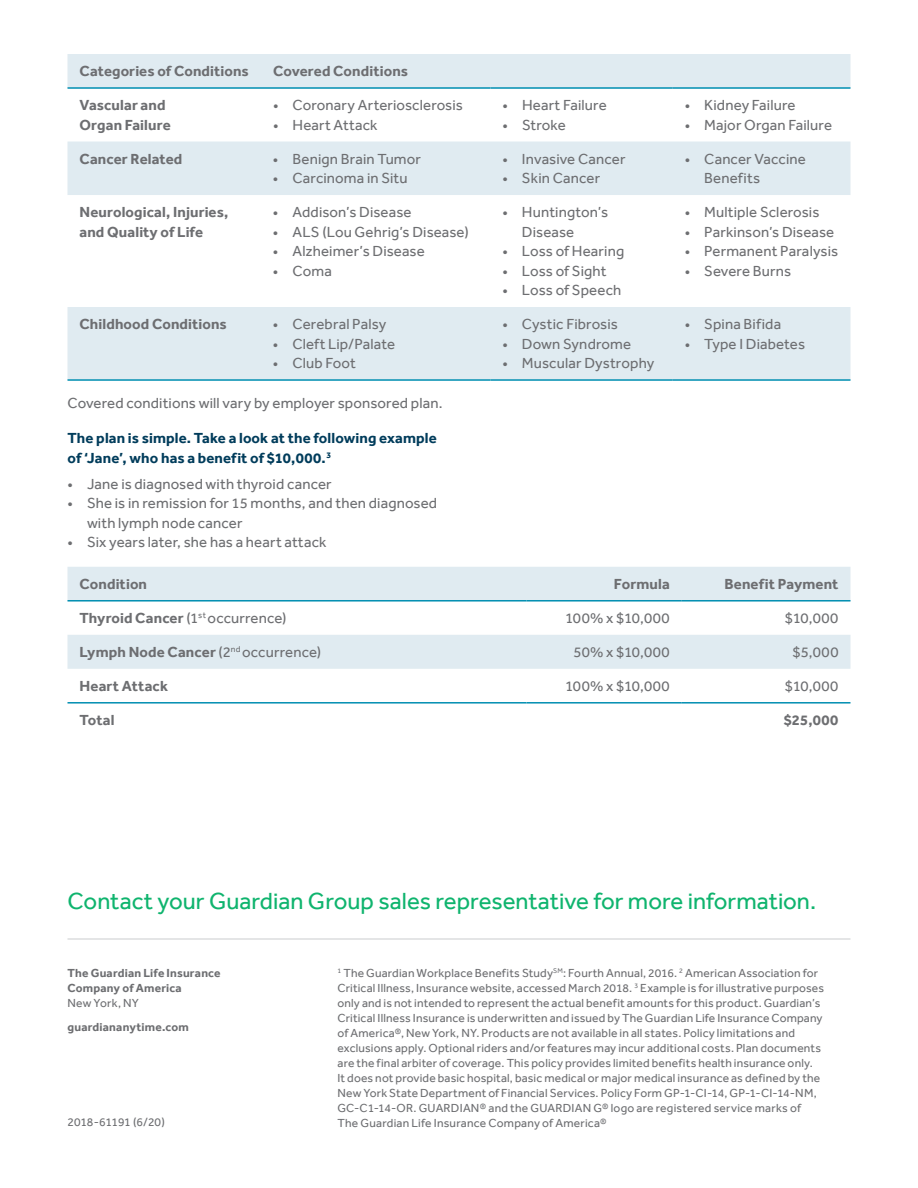
<style>
.page{position:relative;width:918px;height:1188px;background:#fff}
.page>*{position:absolute;margin:0;border:0;box-sizing:border-box;transform-origin:0 0}
.t1{font:24px "Effra";color:#0fb46e}
.t2{font:15px/19.5px "Effra";letter-spacing:.01em;color:#6d6e71}
.t3{font:700 15px/19.5px "Effra";letter-spacing:.01em;color:#6d6e71}
.t4{font:700 15px/19.5px "Effra";letter-spacing:.01em;color:#003c5b}
.t5{font:12px/15px "Effra";letter-spacing:.015em;color:#6d6e71}
.t6{font:700 12px/15px "Effra";letter-spacing:.015em;color:#6d6e71}
.t7{font:12px "Effra";letter-spacing:-.01em;color:#6d6e71}
.s1{font-weight:400}
</style>
<div class="page">
<svg style="left:68px;top:54px;width:782px;height:325px"></svg>
<hr style="left:68px;top:87px;width:193px;height:2px;background:#008eb1">
<hr style="left:68px;top:379px;width:193px;height:2px;background:#008eb1">
<hr style="left:261px;top:379px;width:229px;height:2px;background:#008eb1">
<hr style="left:490px;top:379px;width:183px;height:2px;background:#008eb1">
<hr style="left:673px;top:379px;width:177px;height:2px;background:#008eb1">
<hr style="left:261px;top:87px;width:229px;height:2px;background:#008eb1">
<hr style="left:490px;top:87px;width:183px;height:2px;background:#008eb1">
<hr style="left:673px;top:87px;width:177px;height:2px;background:#008eb1">
<svg style="left:68px;top:567px;width:782px;height:102px;fill:#e0ebf1"></svg>
<hr style="left:68px;top:600px;width:458px;height:2px;background:#008eb1">
<hr style="left:526px;top:600px;width:156px;height:2px;background:#008eb1">
<hr style="left:682px;top:600px;width:168px;height:2px;background:#008eb1">
<hr style="left:68px;top:702px;width:458px;height:2px;background:#008eb1">
<hr style="left:526px;top:702px;width:156px;height:2px;background:#008eb1">
<hr style="left:682px;top:702px;width:168px;height:2px;background:#008eb1">
<hr style="left:68px;top:938px;width:782px;height:2px;background:#dcddde">
<p class="t3" style="left:80px;top:61px;width:171px">Categories of Conditions</p>
<p class="t3" style="left:273px;top:61px;width:137px">Covered Conditions</p>
<p class="t3" style="left:80px;top:95px;width:93px">Vascular and<br>Organ Failure</p>
<p class="t2" style="left:273px;top:95px;width:191px">• Coronary Arteriosclerosis</p>
<p class="t2" style="left:273px;top:115px;width:106px">• Heart Attack</p>
<p class="t3" style="left:79px;top:149px;width:104px">Cancer Related</p>
<p class="t2" style="left:273px;top:149px;width:150px">• Benign Brain Tumor</p>
<p class="t2" style="left:273px;top:168px;width:136px">• Carcinoma in Situ</p>
<p class="t3" style="left:79px;top:202px;width:150px">Neurological, Injuries, and Quality of Life</p>
<p class="t2" style="left:273px;top:202px;width:140px">• Addison’s Disease</p>
<p class="t2" style="left:273px;top:222px;width:197px">• ALS (Lou Gehrig’s Disease)</p>
<p class="t2" style="left:273px;top:241px;width:153px">• Alzheimer’s Disease</p>
<p class="t2" style="left:273px;top:261px;width:60px">• Coma</p>
<p class="t3" style="left:79px;top:314px;width:149px">Childhood Conditions</p>
<p class="t2" style="left:273px;top:314px;width:115px">• Cerebral Palsy</p>
<p class="t2" style="left:273px;top:334px;width:124px">• Cleft Lip/Palate</p>
<p class="t2" style="left:273px;top:353px;width:84px">• Club Foot</p>
<p class="t2" style="left:502px;top:95px;width:106px">• Heart Failure</p>
<p class="t2" style="left:502px;top:115px;width:65px">• Stroke</p>
<p class="t2" style="left:502px;top:149px;width:125px">• Invasive Cancer</p>
<p class="t2" style="left:502px;top:168px;width:99px">• Skin Cancer</p>
<p class="t2" style="left:522px;top:202px;width:88px;text-indent:-20px">• Huntington’s<br>Disease</p>
<p class="t2" style="left:502px;top:241px;width:123px">• Loss of Hearing</p>
<p class="t2" style="left:502px;top:261px;width:106px">• Loss of Sight</p>
<p class="t2" style="left:502px;top:280px;width:120px">• Loss of Speech</p>
<p class="t2" style="left:502px;top:314px;width:117px">• Cystic Fibrosis</p>
<p class="t2" style="left:502px;top:334px;width:130px">• Down Syndrome</p>
<p class="t2" style="left:502px;top:353px;width:153px">• Muscular Dystrophy</p>
<p class="t2" style="left:685px;top:95px;width:112px">• Kidney Failure</p>
<p class="t2" style="left:685px;top:115px;width:149px">• Major Organ Failure</p>
<p class="t2" style="left:704px;top:149px;width:103px;text-indent:-19px">• Cancer Vaccine<br>Benefits</p>
<p class="t2" style="left:685px;top:202px;width:136px">• Multiple Sclerosis</p>
<p class="t2" style="left:685px;top:222px;width:151px">• Parkinson’s Disease</p>
<p class="t2" style="left:685px;top:241px;width:155px">• Permanent Paralysis</p>
<p class="t2" style="left:685px;top:261px;width:108px">• Severe Burns</p>
<p class="t2" style="left:685px;top:314px;width:98px">• Spina Bifida</p>
<p class="t2" style="left:685px;top:334px;width:122px">• Type I Diabetes</p>
<p class="t2" style="left:67px;top:393px;width:377px">Covered conditions will vary by employer sponsored plan.</p>
<p class="t4" style="left:67px;top:428px;width:371px">The plan is simple. Take a look at the following example of ‘Jane’, who has a benefit of $10,000.<sup>3</sup></p>
<p class="t2" style="left:68px;top:474px;width:266px">• Jane is diagnosed with thyroid cancer</p>
<p class="t2" style="left:87px;top:493px;width:352px;text-indent:-20px">• She is in remission for 15 months, and then diagnosed with lymph node cancer</p>
<p class="t2" style="left:68px;top:532px;width:261px">• Six years later, she has a heart attack</p>
<p class="t3" style="left:80px;top:574px;width:69px">Condition</p>
<p class="t3" style="left:614px;top:574px;width:57px">Formula</p>
<p class="t3" style="left:724px;top:574px;width:116px">Benefit Payment</p>
<p class="t3" style="left:80px;top:608px;width:209px">Thyroid Cancer <span class="s1">(1</span><sup>st</sup> <span class="s1">occurrence)</span></p>
<p class="t2" style="left:565px;top:608px;width:106px">100% x $10,000</p>
<p class="t2" style="left:785px;top:608px;width:55px">$10,000</p>
<p class="t3" style="left:80px;top:642px;width:243px">Lymph Node Cancer <span class="s1">(2</span><sup>nd</sup> <span class="s1">occurrence)</span></p>
<p class="t2" style="left:573px;top:642px;width:98px">50% x $10,000</p>
<p class="t2" style="left:793px;top:642px;width:47px">$5,000</p>
<p class="t3" style="left:80px;top:676px;width:90px">Heart Attack</p>
<p class="t2" style="left:565px;top:676px;width:106px">100% x $10,000</p>
<p class="t2" style="left:785px;top:676px;width:55px">$10,000</p>
<p class="t3" style="left:80px;top:710px;width:37px">Total</p>
<p class="t3" style="left:784px;top:710px;width:56px">$25,000</p>
<h1 class="t1" style="left:68px;top:887px;width:750px">Contact your Guardian Group sales representative for more information.</h1>
<p class="t6" style="left:68px;top:965px;width:155px">The Guardian Life Insurance<br>Company of America</p>
<p class="t5" style="left:68px;top:995px;width:73px">New York, NY</p>
<p class="t6" style="left:68px;top:1019px;width:123px">guardiananytime.com</p>
<p class="t7" style="left:68px;top:1115px;width:99px">2018-61191 (6/20)</p>
<p class="t5" style="left:337px;top:965px;width:488px"><sup>1</sup> The Guardian Workplace Benefits Study<sup>SM</sup>: Fourth Annual, 2016. <sup>2</sup> American Association for Critical Illness, Insurance website, accessed March 2018. <sup>3</sup> Example is for illustrative purposes only and is not intended to represent the actual benefit amounts for this product. Guardian’s Critical Illness Insurance is underwritten and issued by The Guardian Life Insurance Company of America®, New York, NY. Products are not available in all states. Policy limitations and exclusions apply. Optional riders and/or features may incur additional costs. Plan documents are the final arbiter of coverage. This policy provides limited benefits health insurance only.<br>It does not provide basic hospital, basic medical or major medical insurance as defined by the New York State Department of Financial Services. Policy Form GP-1-CI-14, GP-1-CI-14-NM, GC-C1-14-OR. GUARDIAN® and the GUARDIAN G® logo are registered service marks of The Guardian Life Insurance Company of America®</p>
</div>
